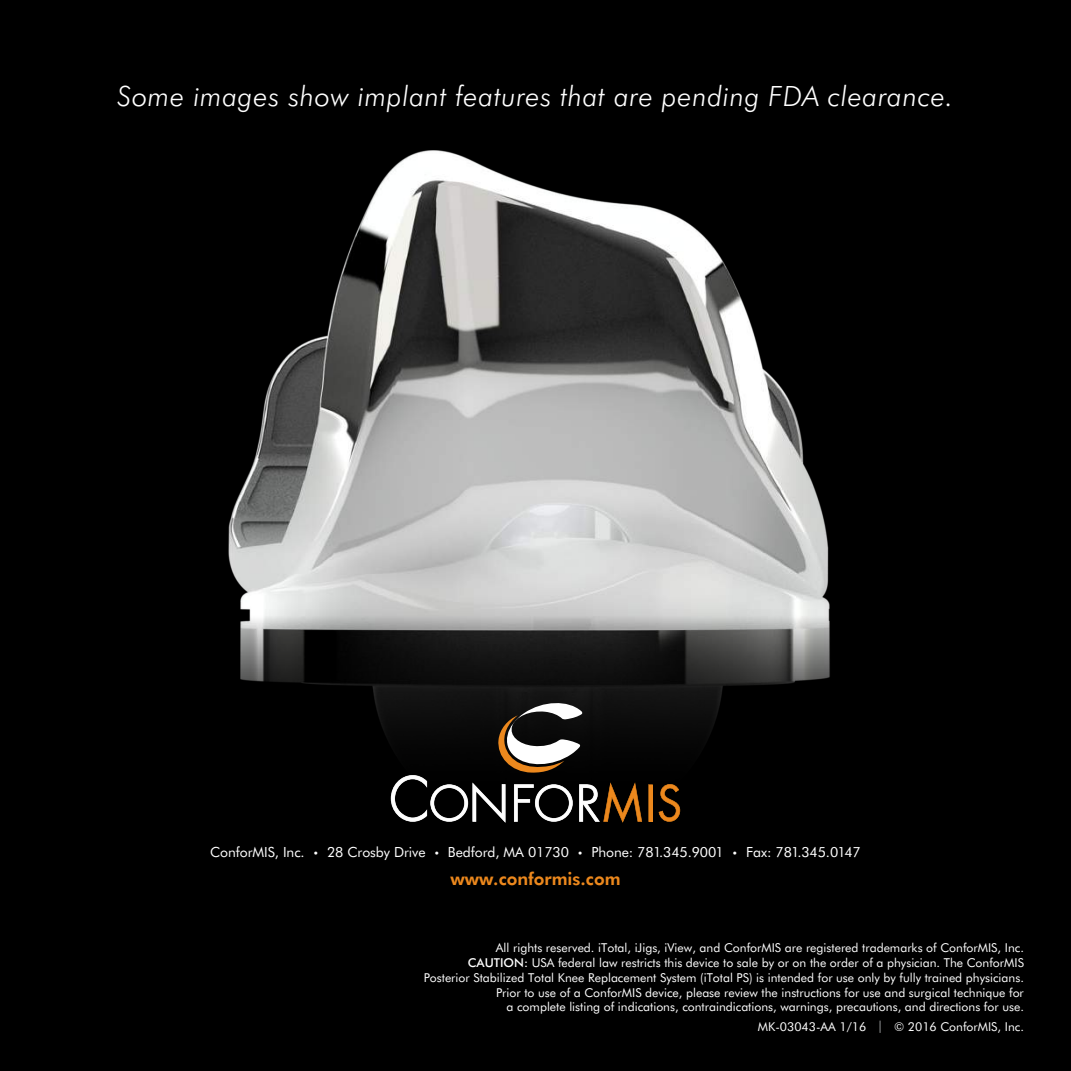
<style>
.page{position:relative;width:1071px;height:1071px;background:#fff}
.page>*{position:absolute;margin:0;border:0;box-sizing:border-box;transform-origin:0 0}
.t1{font:italic 300 28px "Futura BT";letter-spacing:.02em;color:#fff}
.t2{font:800 17.5px "Futura BT";color:#ec881d}
.t3{font:14px "Futura BT";letter-spacing:-.005em;color:#fff}
.t4{font:12.25px/14.9px "Futura BT";color:#fff;text-align:right}
.s1{font-size:10.5px}
.s2{font-weight:500}
.s3{color:#b1b4b6}
</style>
<div class="page">
<div style="left:0;top:805px;width:1071px;height:266px;background:#000"></div>
<img style="left:0;top:0;width:1071px;height:805px">
<div style="left:648px;top:784px;width:5px;height:38px;background:#ec881d"></div>
<svg style="left:659px;top:784px;width:21px;height:38px"></svg>
<svg style="left:391px;top:703px;width:251px;height:120px"></svg>
<h1 class="t1" style="left:118px;top:79px;width:837px">Some images show implant features that are pending FDA clearance.</h1>
<p class="t3" style="left:210px;top:843px;width:652px">ConforMIS, Inc. <span class="s1">•</span> 28 Crosby Drive <span class="s1">•</span> Bedford, MA 01730 <span class="s1">•</span> Phone: 781.345.9001 <span class="s1">•</span> Fax: 781.345.0147</p>
<h2 class="t2" style="left:450px;top:868px;width:172px">www.conformis.com</h2>
<p class="t4" style="left:424px;top:940px;width:602px">All rights reserved. iTotal, iJigs, iView, and ConforMIS are registered trademarks of ConforMIS, Inc.<br><span class="s2">CAUTION:</span> USA federal law restricts this device to sale by or on the order of a physician. The ConforMIS Posterior Stabilized Total Knee Replacement System (iTotal PS) is intended for use only by fully trained physicians.<br>Prior to use of a ConforMIS device, please review the instructions for use and surgical technique for<br>a complete listing of indications, contraindications, warnings, precautions, and directions for use.</p>
<p class="t4" style="left:758px;top:1019px;width:268px">MK-03043-AA 1/16 <span class="s3">|</span> © 2016 ConforMIS, Inc.</p>
</div>
